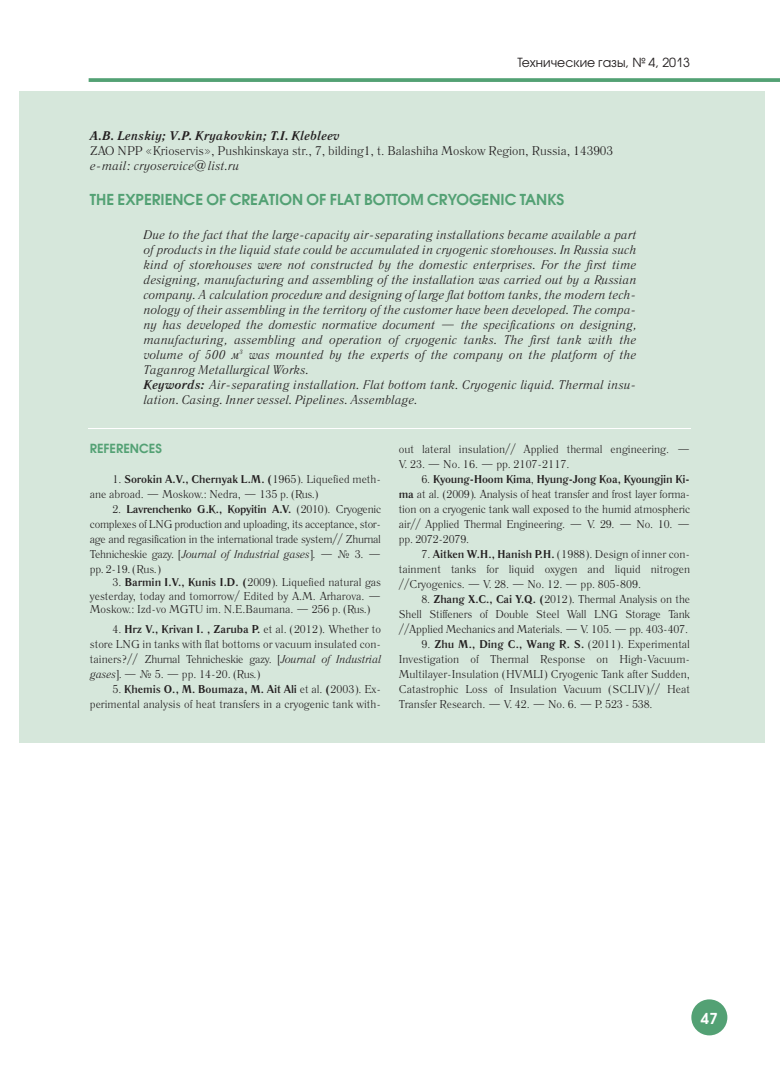
<style>
.page{position:relative;width:780px;height:1088px;background:#fff}
.page>*{position:absolute;margin:0;border:0;box-sizing:border-box;transform-origin:0 0}
.t1{font:600 15px "Avant Garde Gothic C";color:#53a174}
.t2{font:600 15px "Avant Garde Gothic C";color:#fff}
.t3{font:italic 12.5px/15px "Literaturnaya C";color:#231f20}
.t4{font:12.5px "Literaturnaya C";color:#231f20}
.t5{font:italic 700 12.5px "Literaturnaya C";color:#231f20}
.t6{font:12.5px "Avant Garde Gothic C";color:#231f20}
.t7{font:600 12.5px "Avant Garde Gothic C";color:#53a174}
.t8{font:11.25px/15px "Literaturnaya C";color:#231f20;text-align:justify}
.s1{font-weight:700}
.s2{font-style:italic}
</style>
<div class="page">
<div style="left:19px;top:91px;width:745px;height:652px;background:#d6e7db"></div>
<div style="left:691px;top:999px;width:36px;height:36px;background:#53a174;border-radius:50%"></div>
<svg style="left:89px;top:78px;width:691px;height:4px;background:#5da67c"></svg>
<p class="t6" style="left:517px;top:55px;width:174px">Технические газы, № 4, 2013</p>
<p class="t5" style="left:90px;top:131px;width:251px">A.B. Lenskiy; V.P. Kryakovkin; T.I. Klebleev</p>
<p class="t4" style="left:90px;top:146px;width:525px">ZAO NPP «Krioservis», Pushkinskaya str., 7, bilding1, t. Balashiha Moskow Region, Russia, 143903</p>
<p class="t3" style="left:90px;top:159px;width:151px">e-mail: cryoservice@list.ru</p>
<h1 class="t1" style="left:90px;top:191px;width:476px">THE EXPERIENCE OF CREATION OF FLAT BOTTOM CRYOGENIC TANKS</h1>
<p class="t3" style="left:143px;top:228px;width:494px">Due to the fact that the large-capacity air-separating installations became available a part of products in the liquid state could be accumulated in cryogenic storehouses. In Russia such kind of storehouses were not constructed by the domestic enterprises. For the first time designing, manufacturing and assembling of the installation was carried out by a Russian company. A calculation procedure and designing of large flat bottom tanks, the modern tech&shy;nology of their assembling in the territory of the customer have been developed. The compa&shy;ny has developed the domestic normative document — the specifications on designing, manufacturing, assembling and operation of cryogenic tanks. The first tank with the volume of 500 м<sup>3</sup> was mounted by the experts of the company on the platform of the Taganrog Metallurgical Works.<br><span class="s1">Keywords:</span> Air-separating installation. Flat bottom tank. Cryogenic liquid. Thermal insu&shy;lation. Casing. Inner vessel. Pipelines. Assemblage.</p>
<p class="t7" style="left:90px;top:441px;width:73px">REFERENCES</p>
<p class="t8" style="left:90px;top:472px;width:293px;text-indent:22px">1. <span class="s1">Sorokin A.V., Chernyak L.M. (</span>1965). Liquefied meth&shy;ane abroad. — Moskow.: Nedra, — 135 p. (Rus.)</p>
<p class="t8" style="left:90px;top:502px;width:293px;text-indent:22px">2. <span class="s1">Lavrenchenko G.K., Kopyitin A.V.</span> (2010). Cryogenic complexes of LNG production and uploading, its acceptance, stor&shy;age and regasification in the international trade system// Zhurnal Tehnicheskie gazy. [<span class="s2">Journal of Industrial gases</span>]. — № 3. — pp. 2-19. (Rus.)</p>
<p class="t8" style="left:90px;top:577px;width:293px;line-height:13.5px;text-indent:22px">3. <span class="s1">Barmin I.V., Kunis I.D. (</span>2009). Liquefied natural gas yesterday, today and tomorrow/ Edited by А.М. Аrharova. — Мoskow.: Izd-vo MGTU im. N.E.Baumana. — 256 p. (Rus.)</p>
<p class="t8" style="left:90px;top:622px;width:293px;text-indent:22px">4. <span class="s1">Hrz V., Krivan I. , Zaruba P.</span> et al. (2012). Whether to store LNG in tanks with flat bottoms or vacuum insulated con&shy;tainers?// Zhurnal Tehnicheskie gazy. [<span class="s2">Journal of Industrial gases</span>]. — № 5. — pp. 14-20. (Rus.)</p>
<p class="t8" style="left:90px;top:682px;width:293px;text-align:right">5. <span class="s1">Khemis O., M. Boumaza, M. Ait Ali</span> et al. <span class="s1">(</span>2003). Ex&shy;perimental analysis of heat transfers in a cryogenic tank with-</p>
<p class="t8" style="left:399px;top:442px;width:293px">out lateral insulation// Applied thermal engineering. —<br>V. 23. — No. 16. — pp. 2107-2117.</p>
<p class="t8" style="left:399px;top:472px;width:293px;text-indent:22px">6. <span class="s1">Kyoung-Hoom Kima</span>, <span class="s1">Hyung-Jong Koa, Kyoungjin Ki&shy;ma</span> at al. (2009). Analysis of heat transfer and frost layer forma&shy;tion on a cryogenic tank wall exposed to the humid atmospheric air// Applied Thermal Engineering. — V. 29. — No. 10. — pp. 2072-2079.</p>
<p class="t8" style="left:399px;top:547px;width:293px;text-indent:23px">7. <span class="s1">Aitken W.H., Hanish P.H.</span> (1988). Design of inner con&shy;tainment tanks for liquid oxygen and liquid nitrogen //Cryogenics. — V. 28. — No. 12. — pp. 805-809.</p>
<p class="t8" style="left:399px;top:592px;width:293px;text-indent:23px">8. <span class="s1">Zhang X.C., Cai Y.Q. (</span>2012). Thermal Analysis on the Shell Stiffeners of Double Steel Wall LNG Storage Tank //Applied Mechanics and Materials. — V. 105. — pp. 403-407.</p>
<p class="t8" style="left:399px;top:637px;width:293px;text-indent:23px">9. <span class="s1">Zhu M., Ding C., Wang R. S.</span> (2011). Experimental Investigation of Thermal Response on High-Vacuum-Multilayer-Insulation (HVMLI) Cryogenic Tank after Sudden, Catastrophic Loss of Insulation Vacuum (SCLIV)// Heat Transfer Research. — V. 42. — No. 6. — P. 523 - 538.</p>
<h1 class="t2" style="left:701px;top:1010px;width:18px">47</h1>
</div>
